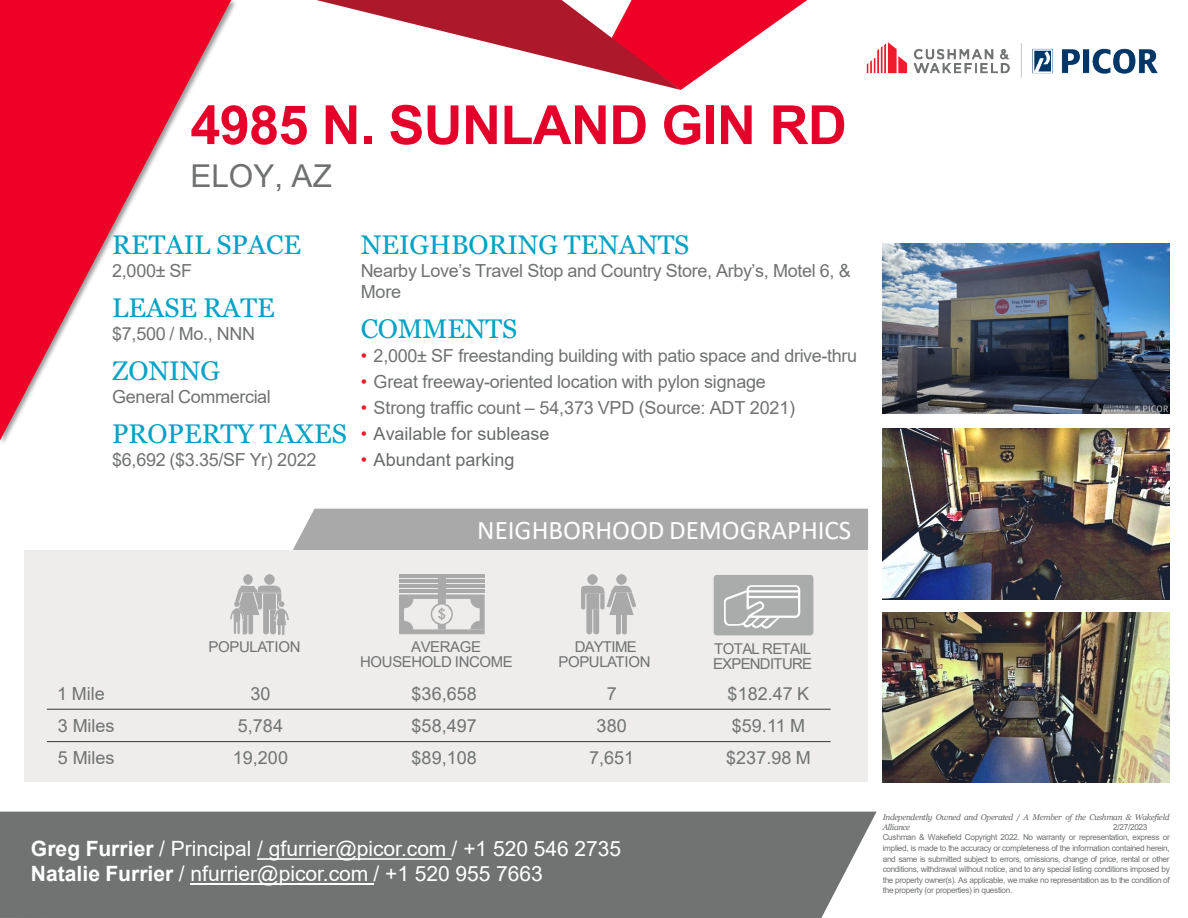
<style>
.page{position:relative;width:1188px;height:918px;background:#fff}
.page>*{position:absolute;margin:0;border:0;box-sizing:border-box;transform-origin:0 0}
.t1{font:700 54px "Arial";letter-spacing:-.015em;color:#e4002b}
.t2{font:31.5px "Arial";color:#6f7171}
.t3{font:27px "Georgia";color:#00a2c5}
.t4{font:27px "Calibri";color:#fff}
.t5{font:21px/25.2px "Arial";color:#fff}
.t6{font:18px/21px "Arial";letter-spacing:-.015em;color:#707372}
.t7{font:18px "Arial";letter-spacing:.005em;color:#696b6b}
.t8{font:15px/15.1px "Arial";letter-spacing:-.03em;color:#707372}
.t9{font:8.25px/10.5px "Arial";letter-spacing:-.04em;color:#707372;text-align:justify}
.t10{font:italic 8.25px/10.5px "Georgia";letter-spacing:-.04em;color:#696b6b}
.t11{font:8.25px "Arial";letter-spacing:-.035em;color:#696b6b}
.s1{color:#ed1c2b}
.s2{font-weight:700}
</style>
<div class="page">
<img style="left:866px;top:42px;width:292px;height:36px">
<svg style="left:316px;top:0;width:491px;height:90px"></svg>
<svg style="left:0;top:0;width:231px;height:440px"></svg>
<div style="left:0;top:812px;width:877px;height:106px;background:#707372"></div>
<svg style="left:257px;top:858px;width:195px;height:2px"></svg>
<hr style="left:190px;top:883px;width:184px;height:2px;background:#fff">
<div style="left:292px;top:509px;width:576px;height:42px;background:#aaa9aa"></div>
<div style="left:24px;top:551px;width:844px;height:231px;background:#eeedec"></div>
<img style="left:230px;top:602px;width:5px;height:32px">
<svg style="left:235px;top:575px;width:46px;height:59px"></svg>
<img style="left:275px;top:602px;width:13px;height:32px">
<hr style="left:47px;top:709px;width:784px;height:1px;background:#353535">
<hr style="left:47px;top:741px;width:784px;height:1px;background:#353535">
<hr style="left:399px;top:574px;width:86px;height:4px;background:#aaa9aa">
<svg style="left:399px;top:578px;width:86px;height:56px"></svg>
<svg style="left:581px;top:575px;width:55px;height:59px"></svg>
<div style="left:714px;top:575px;width:99px;height:60px;background:#aaacab;border-radius:3px"></div>
<svg style="left:724px;top:585px;width:76px;height:44px"></svg>
<img style="left:882px;top:243px;width:288px;height:171px">
<img style="left:882px;top:429px;width:288px;height:171px">
<img style="left:882px;top:612px;width:288px;height:171px">
<img style="left:1091px;top:404px;width:78px;height:10px">
<h1 class="t1" style="left:190px;top:87px;width:658px">4985 N. SUNLAND GIN RD</h1>
<h2 class="t2" style="left:190px;top:154px;width:143px">ELOY, AZ</h2>
<p class="t3" style="left:112px;top:228px;width:190px">RETAIL SPACE</p>
<p class="t6" style="left:112px;top:260px;width:81px">2,000± SF</p>
<p class="t3" style="left:112px;top:291px;width:164px">LEASE RATE</p>
<p class="t6" style="left:112px;top:323px;width:144px">$7,500 / Mo., NNN</p>
<p class="t3" style="left:112px;top:355px;width:109px">ZONING</p>
<p class="t6" style="left:112px;top:386px;width:160px">General Commercial</p>
<p class="t3" style="left:112px;top:418px;width:236px">PROPERTY TAXES</p>
<p class="t6" style="left:112px;top:449px;width:206px">$6,692 ($3.35/SF Yr) 2022</p>
<p class="t3" style="left:361px;top:228px;width:330px">NEIGHBORING TENANTS</p>
<p class="t6" style="left:361px;top:260px;width:492px">Nearby Love’s Travel Stop and Country Store, Arby’s, Motel 6, &amp;<br>More</p>
<p class="t3" style="left:361px;top:312px;width:158px">COMMENTS</p>
<p class="t6" style="left:361px;top:345px;width:498px"><span class="s1">•</span> 2,000± SF freestanding building with patio space and drive-thru</p>
<p class="t6" style="left:361px;top:371px;width:407px"><span class="s1">•</span> Great freeway-oriented location with pylon signage</p>
<p class="t6" style="left:361px;top:397px;width:436px"><span class="s1">•</span> Strong traffic count – 54,373 VPD (Source: ADT 2021)</p>
<p class="t7" style="left:361px;top:421px;width:190px"><span class="s1">•</span> Available for sublease</p>
<p class="t7" style="left:361px;top:447px;width:155px"><span class="s1">•</span> Abundant parking</p>
<p class="t4" style="left:477px;top:512px;width:376px">NEIGHBORHOOD DEMOGRAPHICS</p>
<p class="t8" style="left:209px;top:639px;width:93px">POPULATION</p>
<p class="t8" style="left:360px;top:639px;width:154px;text-indent:51px">AVERAGE<br>HOUSEHOLD INCOME</p>
<p class="t8" style="left:559px;top:639px;width:93px;text-align:center">DAYTIME<br>POPULATION</p>
<p class="t8" style="left:713px;top:641px;width:101px">TOTAL RETAIL<br>EXPENDITURE</p>
<p class="t6" style="left:57px;top:683px;width:49px">1 Mile</p>
<p class="t6" style="left:250px;top:683px;width:22px">30</p>
<p class="t6" style="left:412px;top:683px;width:67px">$36,658</p>
<p class="t6" style="left:607px;top:683px;width:12px">7</p>
<p class="t6" style="left:728px;top:683px;width:83px">$182.47 K</p>
<p class="t6" style="left:58px;top:715px;width:58px">3 Miles</p>
<p class="t6" style="left:238px;top:715px;width:47px">5,784</p>
<p class="t6" style="left:412px;top:715px;width:67px">$58,497</p>
<p class="t6" style="left:597px;top:715px;width:32px">380</p>
<p class="t6" style="left:732px;top:715px;width:75px">$59.11 M</p>
<p class="t6" style="left:58px;top:748px;width:58px">5 Miles</p>
<p class="t6" style="left:233px;top:748px;width:57px">19,200</p>
<p class="t6" style="left:412px;top:748px;width:67px">$89,108</p>
<p class="t6" style="left:589px;top:748px;width:47px">7,651</p>
<p class="t6" style="left:726px;top:748px;width:86px">$237.98 M</p>
<h3 class="t5" style="left:31px;top:836px;width:592px"><span class="s2">Greg Furrier</span> / Principal / gfurrier@picor.com / +1 520 546 2735<br><span class="s2">Natalie Furrier</span> / nfurrier@picor.com / +1 520 955 7663</h3>
<p class="t10" style="left:883px;top:812px;width:289px">Independently Owned and Operated / A Member of the Cushman &amp; Wakefield<br>Alliance</p>
<p class="t11" style="left:1113px;top:821px;width:36px">2/27/2023</p>
<p class="t9" style="left:883px;top:832px;width:289px">Cushman &amp; Wakefield Copyright 2022. No warranty or representation, express or implied, is made to the accuracy or completeness of the information contained herein, and same is submitted subject to errors, omissions, change of price, rental or other conditions, withdrawal without notice, and to any special listing conditions imposed by the property owner(s). As applicable, we make no representation as to the condition of the property (or properties) in question.</p>
</div>
